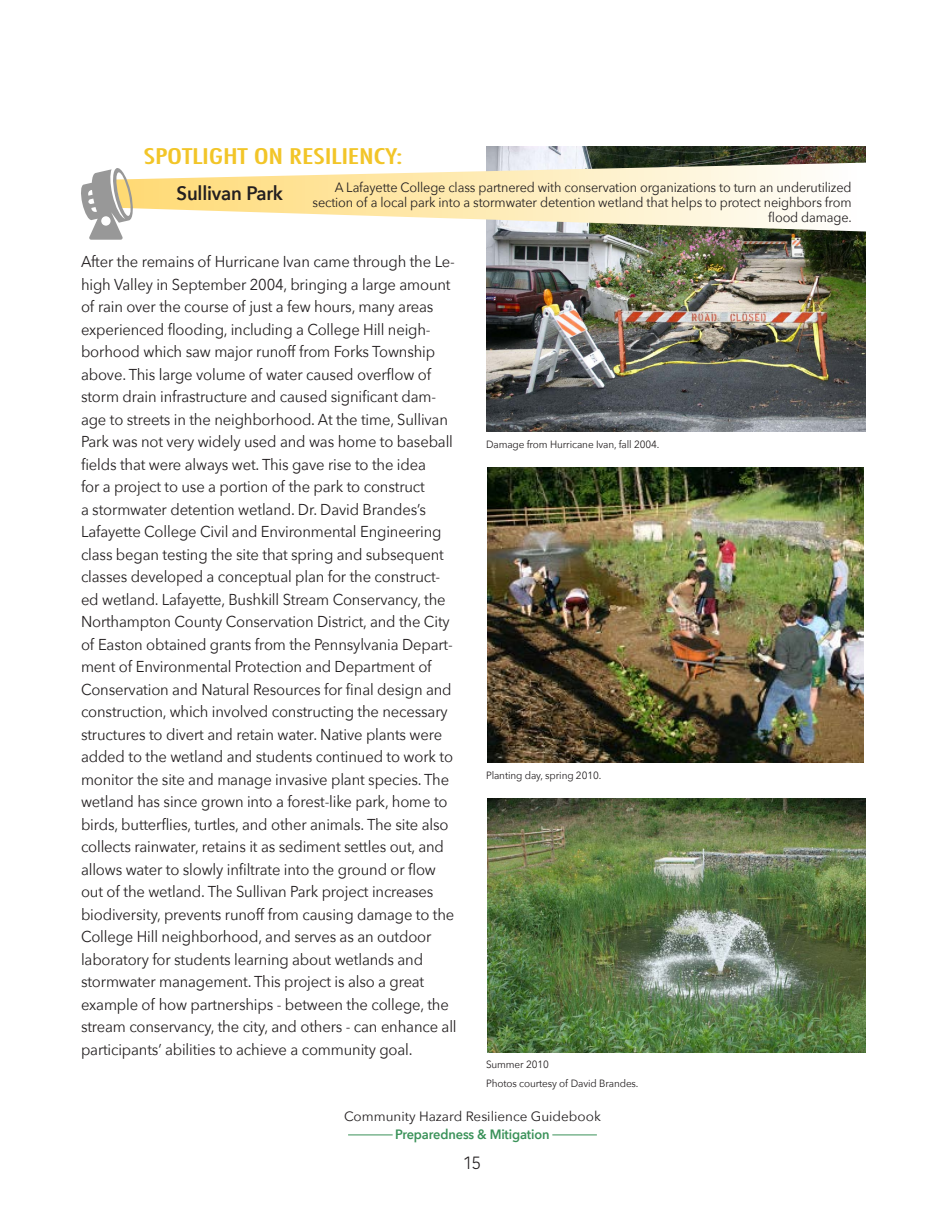
<style>
.page{position:relative;width:945px;height:1215px;background:#fff}
.page>*{position:absolute;margin:0;border:0;box-sizing:border-box;transform-origin:0 0}
.t1{font:500 condensed 21px "Futura";letter-spacing:-.01em;color:#f2c528;scale:1.5 1}
.t2{font:600 19.5px "Avenir Next";letter-spacing:-.01em;color:#231f20;scale:.95 1}
.t3{font:300 18px "Kohinoor Devanagari";color:#231f20}
.t4{font:15.75px/22.5px "Avenir Next";letter-spacing:-.01em;color:#231f20;scale:.94 1}
.t5{font:13.5px/15px "Avenir Next";letter-spacing:-.01em;color:#231f20;text-align:right;scale:.94 1}
.t6{font:13.5px "Avenir Next";letter-spacing:-.01em;color:#231f20}
.t7{font:600 13.5px "Avenir Next";letter-spacing:-.01em;color:#3a9259;scale:.95 1}
.t8{font:10.5px "Avenir Next";letter-spacing:-.01em;color:#231f20;scale:.95 1}
</style>
<div class="page">
<img style="left:486px;top:147px;width:379px;height:285px">
<img style="left:487px;top:799px;width:378px;height:253px">
<img style="left:487px;top:468px;width:377px;height:295px">
<svg style="left:134px;top:163px;width:732px;height:69px"></svg>
<svg style="left:81px;top:168px;width:53px;height:72px"></svg>
<hr style="left:552px;top:1135px;width:45px;height:1px;background:#3a9259">
<hr style="left:348px;top:1135px;width:45px;height:1px;background:#3a9259">
<h1 class="t1" style="left:144px;top:143px;width:174px">SPOTLIGHT ON RESILIENCY:</h1>
<p class="t2" style="left:177px;top:176px;width:114px">Sullivan Park</p>
<p class="t5" style="left:313px;top:179px;width:575px">A Lafayette College class partnered with conservation organizations to turn an underutilized section of a local park into a stormwater detention wetland that helps to protect neighbors from flood damage.</p>
<p class="t4" style="left:81px;top:250px;width:401px">After the remains of Hurricane Ivan came through the Le&shy;high Valley in September 2004, bringing a large amount of rain over the course of just a few hours, many areas experienced flooding, including a College Hill neigh&shy;borhood which saw major runoff from Forks Township above. This large volume of water caused overflow of storm drain infrastructure and caused significant dam&shy;age to streets in the neighborhood. At the time, Sullivan Park was not very widely used and was home to baseball fields that were always wet. This gave rise to the idea<br>for a project to use a portion of the park to construct<br>a stormwater detention wetland. Dr. David Brandes’s Lafayette College Civil and Environmental Engineering class began testing the site that spring and subsequent classes developed a conceptual plan for the construct&shy;ed wetland. Lafayette, Bushkill Stream Conservancy, the Northampton County Conservation District, and the City of Easton obtained grants from the Pennsylvania Depart&shy;ment of Environmental Protection and Department of Conservation and Natural Resources for final design and construction, which involved constructing the necessary structures to divert and retain water. Native plants were added to the wetland and students continued to work to monitor the site and manage invasive plant species. The wetland has since grown into a forest-like park, home to birds, butterflies, turtles, and other animals. The site also collects rainwater, retains it as sediment settles out, and allows water to slowly infiltrate into the ground or flow out of the wetland. The Sullivan Park project increases biodiversity, prevents runoff from causing damage to the College Hill neighborhood, and serves as an outdoor laboratory for students learning about wetlands and stormwater management. This project is also a great example of how partnerships - between the college, the stream conservancy, the city, and others - can enhance all participants’ abilities to achieve a community goal.</p>
<p class="t8" style="left:486px;top:436px;width:184px">Damage from Hurricane Ivan, fall 2004.</p>
<p class="t8" style="left:486px;top:766px;width:123px">Planting day, spring 2010.</p>
<p class="t8" style="left:486px;top:1055px;width:68px">Summer 2010</p>
<p class="t8" style="left:486px;top:1074px;width:162px">Photos courtesy of David Brandes.</p>
<p class="t6" style="left:344px;top:1104px;width:258px">Community Hazard Resilience Guidebook</p>
<p class="t3" style="left:464px;top:1152px;width:18px">15</p>
<p class="t7" style="left:395px;top:1122px;width:164px">Preparedness &amp; Mitigation</p>
</div>
